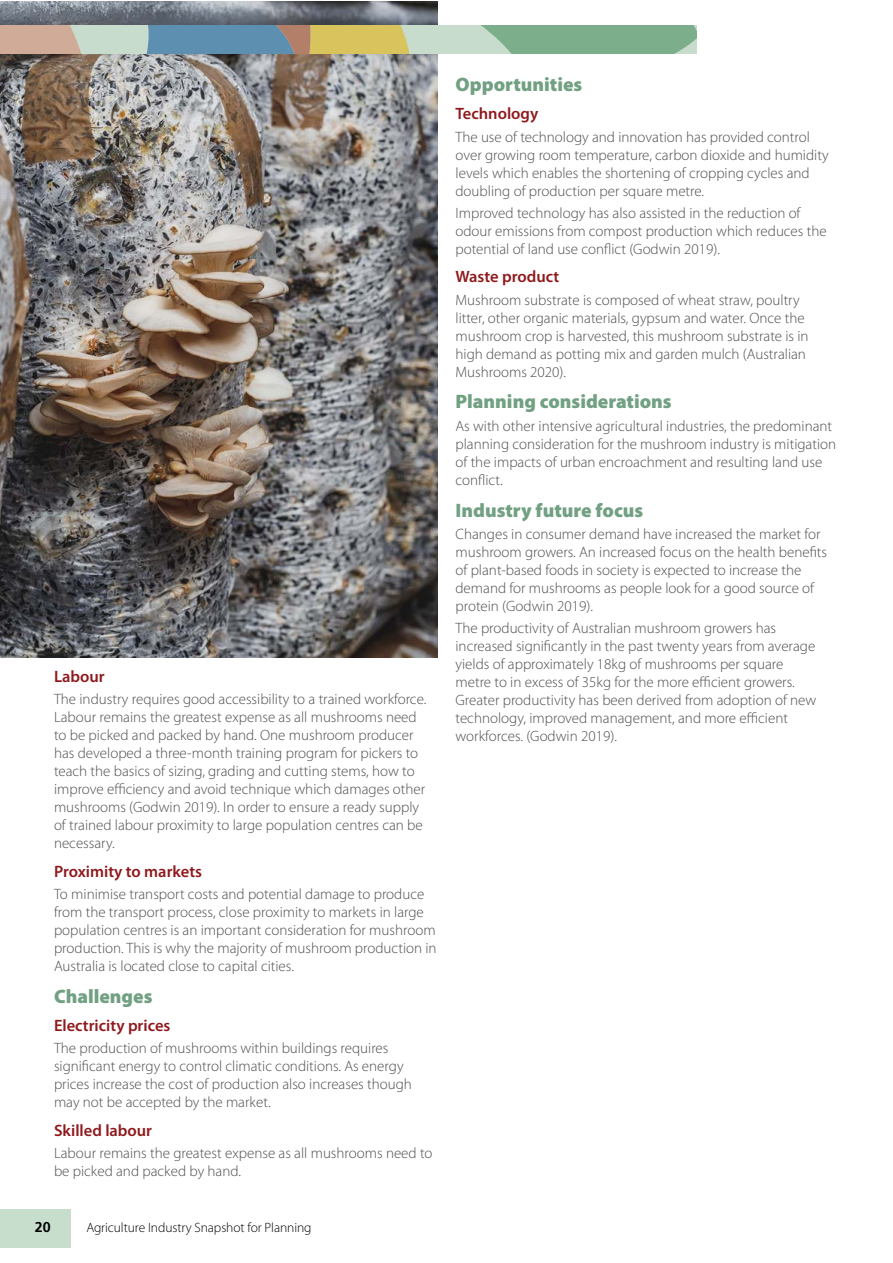
<style>
.page{position:relative;width:893px;height:1263px;background:#fff}
.page>*{position:absolute;margin:0;border:0;box-sizing:border-box;transform-origin:0 0}
.t1{font:900 19.5px "Myriad Pro";color:#71a082}
.t2{font:600 16.5px "Myriad Pro";color:#8e191c}
.Text{font:300 15px/18px "Myriad Pro";color:#4d4d4f}
.t3{font:700 14.25px "Frutiger LT Std";color:#000}
.t4{font:300 13.5px "Myriad Pro";letter-spacing:-.005em;color:#000}
</style>
<div class="page">
<div style="left:0;top:1209px;width:70px;height:38px;background:#c7decd"></div>
<img style="left:0;top:1px;width:437px;height:656px">
<div style="left:0;top:26px;width:697px;height:28px;background:#c7dccc"></div>
<div style="left:0;top:26px;width:81px;height:28px;background:#cfab98"></div>
<svg style="left:482px;top:26px;width:215px;height:28px;background:#83b292"></svg>
<svg style="left:146px;top:26px;width:263px;height:28px;background:#93a28b"></svg>
<h3 class="t2" style="left:54px;top:666px;width:52px">Labour</h3>
<p class="Text" style="left:54px;top:690px;width:374px">The industry requires good accessibility to a trained workforce.<br>Labour remains the greatest expense as all mushrooms need to be picked and packed by hand. One mushroom producer has developed a three-month training program for pickers to teach the basics of sizing, grading and cutting stems, how to improve efficiency and avoid technique which damages other mushrooms (Godwin 2019). In order to ensure a ready supply of trained labour proximity to large population centres can be necessary.</p>
<h3 class="t2" style="left:54px;top:861px;width:150px">Proximity to markets</h3>
<p class="Text" style="left:54px;top:885px;width:384px">To minimise transport costs and potential damage to produce from the transport process, close proximity to markets in large population centres is an important consideration for mushroom production. This is why the majority of mushroom production in Australia is located close to capital cities.</p>
<h2 class="t1" style="left:54px;top:985px;width:100px">Challenges</h2>
<h3 class="t2" style="left:54px;top:1015px;width:118px">Electricity prices</h3>
<p class="Text" style="left:54px;top:1039px;width:359px">The production of mushrooms within buildings requires significant energy to control climatic conditions. As energy prices increase the cost of production also increases though may not be accepted by the market.</p>
<h3 class="t2" style="left:54px;top:1120px;width:100px">Skilled labour</h3>
<p class="Text" style="left:54px;top:1144px;width:380px">Labour remains the greatest expense as all mushrooms need to be picked and packed by hand.</p>
<p class="t3" style="left:35px;top:1218px;width:17px">20</p>
<p class="t4" style="left:86px;top:1219px;width:227px">Agriculture Industry Snapshot for Planning</p>
<h2 class="t1" style="left:455px;top:74px;width:128px">Opportunities</h2>
<h3 class="t2" style="left:455px;top:103px;width:84px">Technology</h3>
<p class="Text" style="left:455px;top:128px;width:375px">The use of technology and innovation has provided control over growing room temperature, carbon dioxide and humidity levels which enables the shortening of cropping cycles and doubling of production per square metre.</p>
<p class="Text" style="left:455px;top:204px;width:373px">Improved technology has also assisted in the reduction of odour emissions from compost production which reduces the potential of land use conflict (Godwin 2019).</p>
<h3 class="t2" style="left:455px;top:266px;width:105px">Waste product</h3>
<p class="Text" style="left:455px;top:290px;width:355px">Mushroom substrate is composed of wheat straw, poultry litter, other organic materials, gypsum and water. Once the mushroom crop is harvested, this mushroom substrate is in high demand as potting mix and garden mulch (Australian Mushrooms 2020).</p>
<h2 class="t1" style="left:455px;top:391px;width:218px">Planning considerations</h2>
<p class="Text" style="left:455px;top:417px;width:382px">As with other intensive agricultural industries, the predominant planning consideration for the mushroom industry is mitigation of the impacts of urban encroachment and resulting land use conflict.</p>
<h2 class="t1" style="left:455px;top:499px;width:189px">Industry future focus</h2>
<p class="Text" style="left:455px;top:525px;width:373px">Changes in consumer demand have increased the market for mushroom growers. An increased focus on the health benefits of plant-based foods in society is expected to increase the demand for mushrooms as people look for a good source of protein (Godwin 2019).</p>
<p class="Text" style="left:455px;top:619px;width:362px">The productivity of Australian mushroom growers has increased significantly in the past twenty years from average yields of approximately 18kg of mushrooms per square metre to in excess of 35kg for the more efficient growers.<br>Greater productivity has been derived from adoption of new technology, improved management, and more efficient workforces. (Godwin 2019).</p>
</div>
